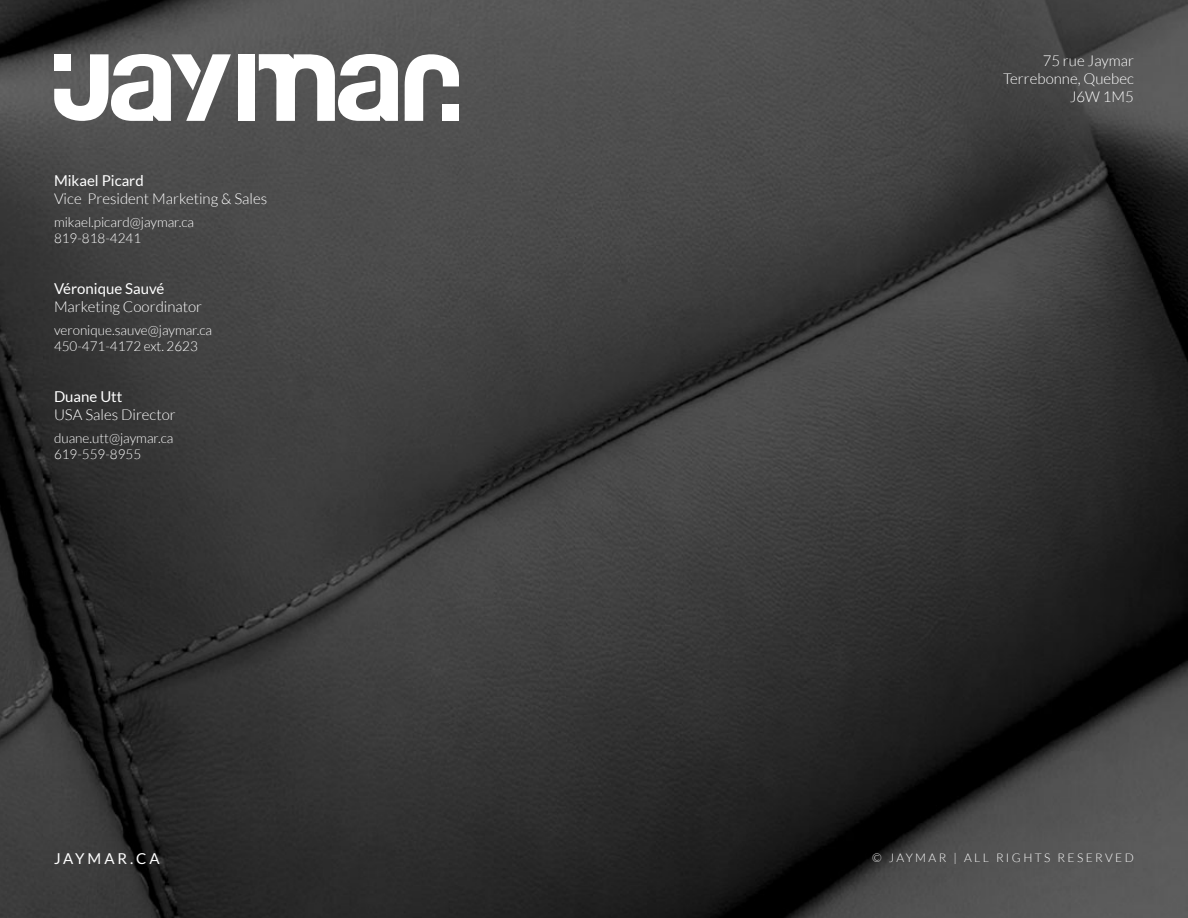
<style>
.page{position:relative;width:1188px;height:918px;background:#fff}
.page>*{position:absolute;margin:0;border:0;box-sizing:border-box;transform-origin:0 0}
.t1{font:300 15px "Lato";color:#fff}
.item_subtitle{font:15px "Lato";color:#fff}
.item_subtitle-2{font:15px "Lato";letter-spacing:.2em;color:#fff}
.t2{font:300 13.5px "Lato";color:#fff}
.item_subtitle-3{font:300 12px "Lato";letter-spacing:.2em;color:#fff}
</style>
<div class="page">
<img style="left:0;top:0;width:1188px;height:917px">
<div style="left:238px;top:54px;width:17px;height:67px;background:#fff"></div>
<svg style="left:405px;top:54px;width:54px;height:67px"></svg>
<svg style="left:259px;top:54px;width:139px;height:67px"></svg>
<svg style="left:54px;top:54px;width:177px;height:67px"></svg>
<p class="item_subtitle" style="left:54px;top:172px;width:91px">Mikael Picard</p>
<p class="t1" style="left:54px;top:190px;width:215px">Vice President Marketing &amp; Sales</p>
<p class="t2" style="left:54px;top:215px;width:142px">mikael.picard@jaymar.ca</p>
<p class="t2" style="left:54px;top:231px;width:89px">819-818-4241</p>
<p class="item_subtitle" style="left:54px;top:280px;width:112px">Véronique Sauvé</p>
<p class="t1" style="left:54px;top:298px;width:150px">Marketing Coordinator</p>
<p class="t2" style="left:54px;top:323px;width:160px">veronique.sauve@jaymar.ca</p>
<p class="t2" style="left:54px;top:339px;width:145px">450-471-4172 ext. 2623</p>
<p class="item_subtitle" style="left:54px;top:388px;width:70px">Duane Utt</p>
<p class="t1" style="left:54px;top:406px;width:123px">USA Sales Director</p>
<p class="t2" style="left:54px;top:431px;width:121px">duane.utt@jaymar.ca</p>
<p class="t2" style="left:54px;top:447px;width:89px">619-559-8955</p>
<p class="t1" style="left:1043px;top:53px;width:93px">75 rue Jaymar</p>
<p class="t1" style="left:1003px;top:71px;width:132px">Terrebonne, Quebec</p>
<p class="t1" style="left:1070px;top:89px;width:66px">J6W 1M5</p>
<p class="item_subtitle-2" style="left:54px;top:850px;width:107px">JAYMAR.CA</p>
<p class="item_subtitle-3" style="left:872px;top:851px;width:263px">© JAYMAR | ALL RIGHTS RESERVED</p>
</div>
